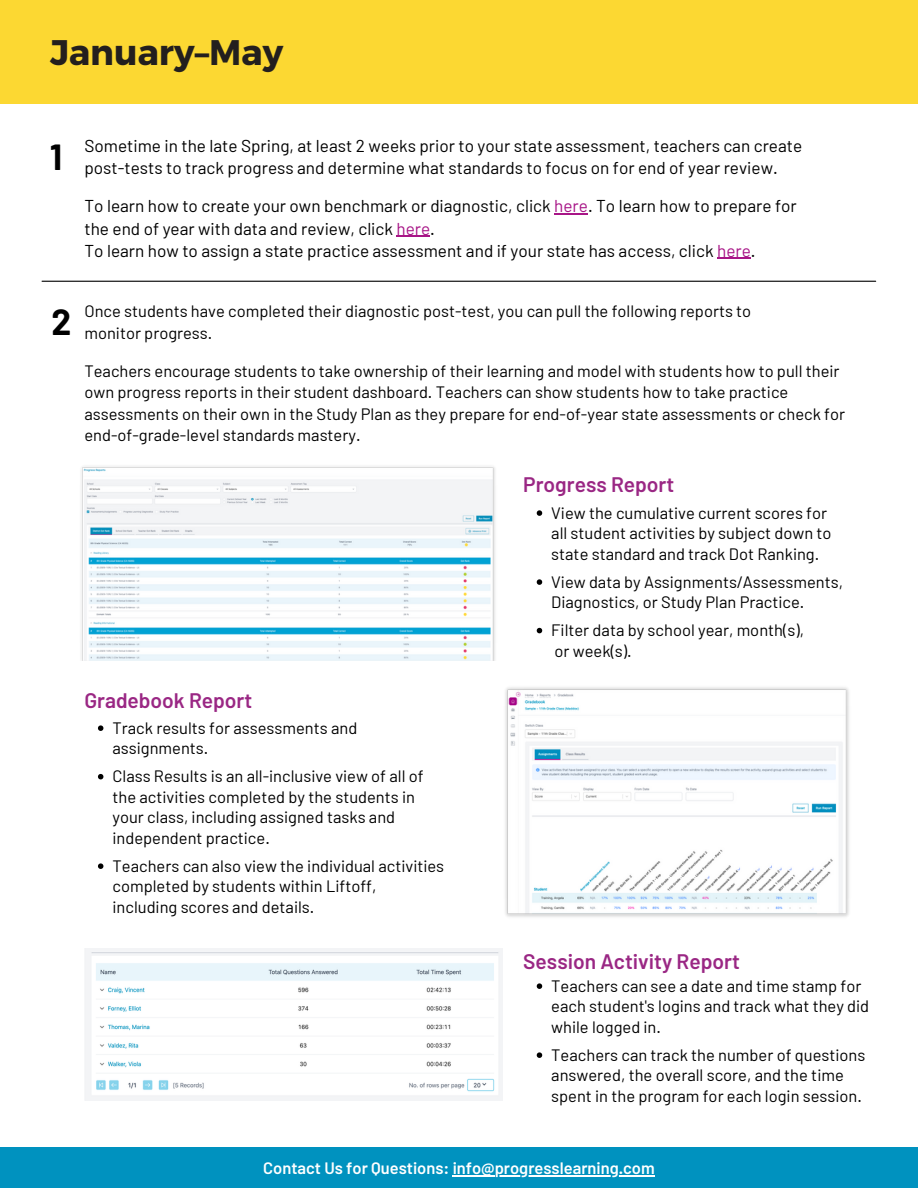
<style>
.page{position:relative;width:918px;height:1188px;background:#fff}
.page>*{position:absolute;margin:0;border:0;box-sizing:border-box;transform-origin:0 0}
.t1{font:700 35.55px "Montserrat";color:#231f1e}
.t2{font:700 35.55px "Barlow";color:#000}
.t3{font:600 21px "Barlow";color:#9a2784}
.t4{font:17.25px/22.2px "Barlow";color:#000}
.t5{font:16.5px/20.5px "Barlow";color:#000}
.t6{font:600 16.5px "Barlow";color:#fff}
.s1{color:#a81587}
</style>
<div class="page">
<hr style="left:42px;top:281px;width:834px;height:1px;background:#000">
<img style="left:81px;top:466px;width:414px;height:195px">
<img style="left:505px;top:687px;width:344px;height:230px">
<div style="left:0;top:1147px;width:918px;height:41px;background:#0092bf"></div>
<hr style="left:453px;top:1175px;width:42px;height:1px;background:#fff">
<hr style="left:495px;top:1175px;width:160px;height:1px;background:#fff">
<img style="left:85px;top:948px;width:418px;height:152px">
<div style="left:0;top:0;width:918px;height:104px;background:#fcd832"></div>
<hr style="left:554px;top:213px;width:34px;height:1px;background:#a81587">
<hr style="left:396px;top:236px;width:34px;height:1px;background:#a81587">
<hr style="left:717px;top:258px;width:34px;height:1px;background:#a81587">
<svg style="left:537px;top:510px;width:5px;height:6px"></svg>
<svg style="left:537px;top:579px;width:5px;height:6px"></svg>
<svg style="left:537px;top:628px;width:5px;height:5px"></svg>
<svg style="left:98px;top:725px;width:5px;height:6px"></svg>
<svg style="left:98px;top:774px;width:5px;height:5px"></svg>
<svg style="left:98px;top:863px;width:5px;height:6px"></svg>
<svg style="left:537px;top:983px;width:5px;height:6px"></svg>
<svg style="left:537px;top:1052px;width:5px;height:6px"></svg>
<p class="t1" style="left:50px;top:29px;width:235px">January–May</p>
<p class="t2" style="left:50px;top:134px;width:14px">1</p>
<p class="t4" style="left:84px;top:134px;width:719px">Sometime in the late Spring, at least 2 weeks prior to your state assessment, teachers can create post-tests to track progress and determine what standards to focus on for end of year review.</p>
<p class="t4" style="left:84px;top:194px;width:714px">To learn how to create your own benchmark or diagnostic, click <span class="s1">here</span>. To learn how to prepare for the end of year with data and review, click <span class="s1">here</span>.</p>
<p class="t4" style="left:84px;top:239px;width:673px">To learn how to assign a state practice assessment and if your state has access, click <span class="s1">here</span>.</p>
<p class="t2" style="left:52px;top:300px;width:21px">2</p>
<p class="t5" style="left:84px;top:301px;width:668px">Once students have completed their diagnostic post-test, you can pull the following reports to</p>
<p class="t5" style="left:84px;top:322px;width:129px">monitor progress.</p>
<p class="t5" style="left:84px;top:360px;width:762px;line-height:21.3px">Teachers encourage students to take ownership of their learning and model with students how to pull their own progress reports in their student dashboard. Teachers can show students how to take practice assessments on their own in the Study Plan as they prepare for end-of-year state assessments or check for end-of-grade-level standards mastery.</p>
<p class="t3" style="left:523px;top:471px;width:153px">Progress Report</p>
<p class="t5" style="left:551px;top:502px;width:282px">View the cumulative current scores for all student activities by subject down to state standard and track Dot Ranking.</p>
<p class="t5" style="left:551px;top:571px;width:293px">View data by Assignments/Assessments,<br>Diagnostics, or Study Plan Practice.</p>
<p class="t5" style="left:551px;top:619px;width:254px">Filter data by school year, month(s), or week(s).</p>
<p class="t3" style="left:84px;top:687px;width:169px">Gradebook Report</p>
<p class="t5" style="left:112px;top:717px;width:246px">Track results for assessments and assignments.</p>
<p class="t5" style="left:112px;top:766px;width:313px">Class Results is an all-inclusive view of all of the activities completed by the students in your class, including assigned tasks and independent practice.</p>
<p class="t5" style="left:112px;top:855px;width:333px">Teachers can also view the individual activities completed by students within Liftoff, including scores and details.</p>
<p class="t3" style="left:523px;top:948px;width:218px">Session Activity Report</p>
<p class="t5" style="left:551px;top:975px;width:319px">Teachers can see a date and time stamp for each student's logins and track what they did while logged in.</p>
<p class="t5" style="left:551px;top:1044px;width:316px">Teachers can track the number of questions answered, the overall score, and the time spent in the program for each login session.</p>
<p class="t6" style="left:263px;top:1157px;width:393px">Contact Us for Questions: info@progresslearning.com</p>
</div>
